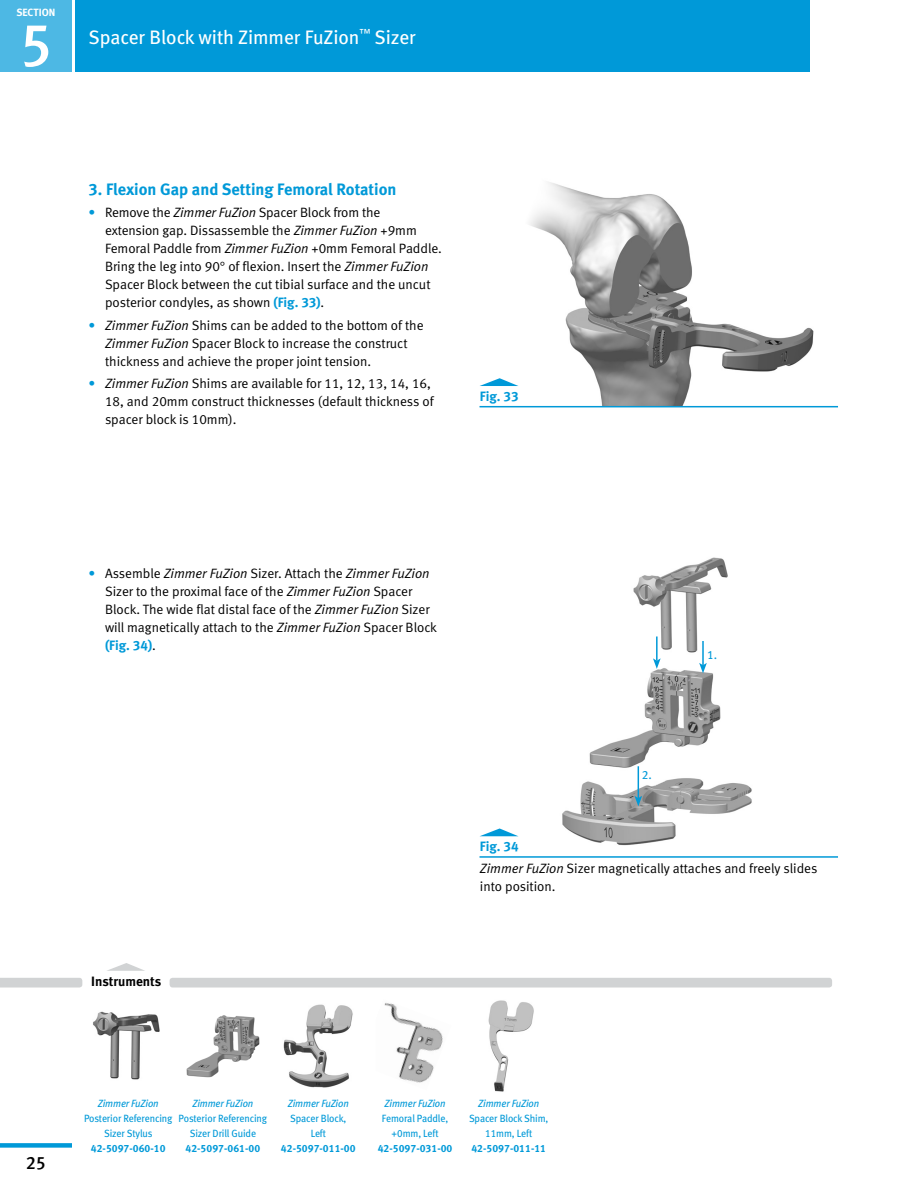
<style>
.page{position:relative;width:918px;height:1188px;background:#fff}
.page>*{position:absolute;margin:0;border:0;box-sizing:border-box;transform-origin:0 0}
.stFolio{font:60px "Meta Medium LF";color:#fff}
.Bar_Heading_Right{font:19.5px "Meta Book LF";color:#fff}
.t1{font:18px "Meta Medium LF";color:#000}
.Bar_Heading_Left{font:16.5px "Meta Bold LF";color:#0099d8}
.Bar_Heading_Left-2{font:13.5px/18px "Meta Normal LF";color:#000}
.stText{font:13.5px/18px "Meta Normal LF";color:#000}
.stText-2{font:13.5px "Meta Bold LF";color:#0099d8}
.t2{font:13.5px "Meta Bold LF";color:#000}
.Bar_Heading_Left-3{font:12px "Meta Book LF";color:#0099d8}
.stFolio-2{font:10.5px/15px "Meta Book LF";letter-spacing:-.01em;color:#0099d8;text-align:center;scale:.95 1}
.stFolio-3{font:10.5px "Meta Bold LF";color:#0099d8}
.t3{font:10.5px "Meta Bold LF";color:#fff}
.s1{color:#0099d8}
.s2{font-style:italic}
.s3{font-family:"Helvetica"}
.s4{font-family:"Meta Bold LF";color:#0099d8}
.s5{font-family:"Meta Bold LF"}
</style>
<div class="page">
<div style="left:75px;top:0;width:735px;height:72px;background:#0099d8"></div>
<div style="left:0;top:0;width:72px;height:72px;background:#4db8e4"></div>
<div style="left:0;top:1143px;width:72px;height:5px;background:#0099d8"></div>
<div style="left:170px;top:978px;width:662px;height:10px;background:#d1d3d4;border-radius:3px"></div>
<svg style="left:0;top:978px;width:82px;height:10px"></svg>
<svg style="left:107px;top:963px;width:38px;height:8px"></svg>
<img style="left:520px;top:182px;width:300px;height:224px">
<hr style="left:480px;top:406px;width:358px;height:1px;background:#0099d8">
<svg style="left:480px;top:378px;width:39px;height:8px"></svg>
<hr style="left:480px;top:856px;width:358px;height:2px;background:#0099d8">
<svg style="left:480px;top:828px;width:38px;height:8px"></svg>
<img style="left:93px;top:1011px;width:67px;height:69px">
<img style="left:562px;top:557px;width:190px;height:289px">
<hr style="left:656px;top:636px;width:2px;height:25px;background:#0099d8">
<svg style="left:653px;top:658px;width:8px;height:11px"></svg>
<hr style="left:702px;top:641px;width:2px;height:24px;background:#0099d8">
<svg style="left:699px;top:663px;width:8px;height:10px"></svg>
<hr style="left:638px;top:766px;width:1px;height:32px;background:#0099d8">
<svg style="left:634px;top:796px;width:8px;height:10px"></svg>
<img style="left:186px;top:1015px;width:74px;height:63px">
<img style="left:384px;top:1003px;width:59px;height:80px">
<img style="left:488px;top:1000px;width:46px;height:92px">
<img style="left:283px;top:1004px;width:70px;height:84px">
<p class="t3" style="left:17px;top:6px;width:40px">SECTION</p>
<p class="stFolio" style="left:19px;top:9px;width:35px">5</p>
<p class="Bar_Heading_Right" style="left:88px;top:25px;width:329px">Spacer Block with Zimmer FuZion<sup>™</sup> Sizer</p>
<p class="Bar_Heading_Left" style="left:89px;top:179px;width:309px">3. Flexion Gap and Setting Femoral Rotation</p>
<p class="Bar_Heading_Left-2" style="left:105px;top:203px;width:338px;text-indent:-16px"><span class="s1">•</span> Remove the <span class="s2">Zimmer FuZion</span> Spacer Block from the<br>extension gap. Dissassemble the <span class="s2">Zimmer FuZion</span> +9mm Femoral Paddle from <span class="s2">Zimmer FuZion</span> +0mm Femoral Paddle.<br>Bring the leg into 90<span class="s3">°</span> of flexion. Insert the <span class="s2">Zimmer FuZion </span>Spacer Block between the cut tibial surface and the uncut posterior condyles, as shown <span class="s4">(Fig. 33)</span>.</p>
<p class="Bar_Heading_Left-2" style="left:105px;top:316px;width:320px;text-indent:-16px"><span class="s1">•</span> <span class="s2">Zimmer FuZion</span> Shims can be added to the bottom of the<br><span class="s2">Zimmer FuZion</span> Spacer Block to increase the construct thickness and achieve the proper joint tension.</p>
<p class="Bar_Heading_Left-2" style="left:105px;top:374px;width:330px;text-indent:-16px"><span class="s1">•</span> <span class="s2">Zimmer FuZion</span> Shims are available for 11, 12, 13, 14, 16,<br>18, and 20mm construct thicknesses (default thickness of spacer block is 10mm).</p>
<p class="stText-2" style="left:480px;top:388px;width:40px">Fig. 33</p>
<p class="Bar_Heading_Left-2" style="left:105px;top:564px;width:333px;text-indent:-16px"><span class="s1">•</span> Assemble <span class="s2">Zimmer FuZion</span> Sizer. Attach the <span class="s2">Zimmer FuZion </span>Sizer to the proximal face of the <span class="s2">Zimmer FuZion</span> Spacer Block. The wide flat distal face of the <span class="s2">Zimmer FuZion</span> Sizer will magnetically attach to the <span class="s2">Zimmer FuZion</span> Spacer Block <span class="s4">(Fig. 34)</span>.</p>
<p class="Bar_Heading_Left-3" style="left:707px;top:648px;width:12px">1.</p>
<p class="t2" style="left:91px;top:974px;width:71px">Instruments</p>
<p class="Bar_Heading_Left-3" style="left:642px;top:768px;width:12px">2.</p>
<p class="stText-2" style="left:480px;top:838px;width:40px">Fig. 34</p>
<p class="stText" style="left:480px;top:859px;width:339px"><span class="s2">Zimmer FuZion</span> Sizer magnetically attaches and freely slides into position.</p>
<h3 class="t1" style="left:26px;top:1152px;width:22px">25</h3>
<p class="stFolio-2" style="left:84px;top:1096px;width:95px"><span class="s2">Zimmer FuZion<br></span>Posterior Referencing<br>Sizer Stylus<br><span class="s5">42-5097-060-10</span></p>
<p class="stFolio-2" style="left:179px;top:1096px;width:95px"><span class="s2">Zimmer FuZion<br></span>Posterior Referencing<br>Sizer Drill Guide<br><span class="s5">42-5097-061-00</span></p>
<p class="stFolio-2" style="left:382px;top:1096px;width:71px"><span class="s2">Zimmer FuZion<br></span>Femoral Paddle, +0mm, Left</p>
<p class="stFolio-2" style="left:288px;top:1096px;width:66px"><span class="s2">Zimmer FuZion<br></span>Spacer Block,<br>Left</p>
<p class="stFolio-3" style="left:281px;top:1143px;width:76px">42-5097-011-00</p>
<p class="stFolio-3" style="left:378px;top:1143px;width:76px">42-5097-031-00</p>
<p class="stFolio-2" style="left:469px;top:1096px;width:85px"><span class="s2">Zimmer FuZion<br></span>Spacer Block Shim,<br>11mm, Left<br><span class="s5">42-5097-011-11</span></p>
</div>
